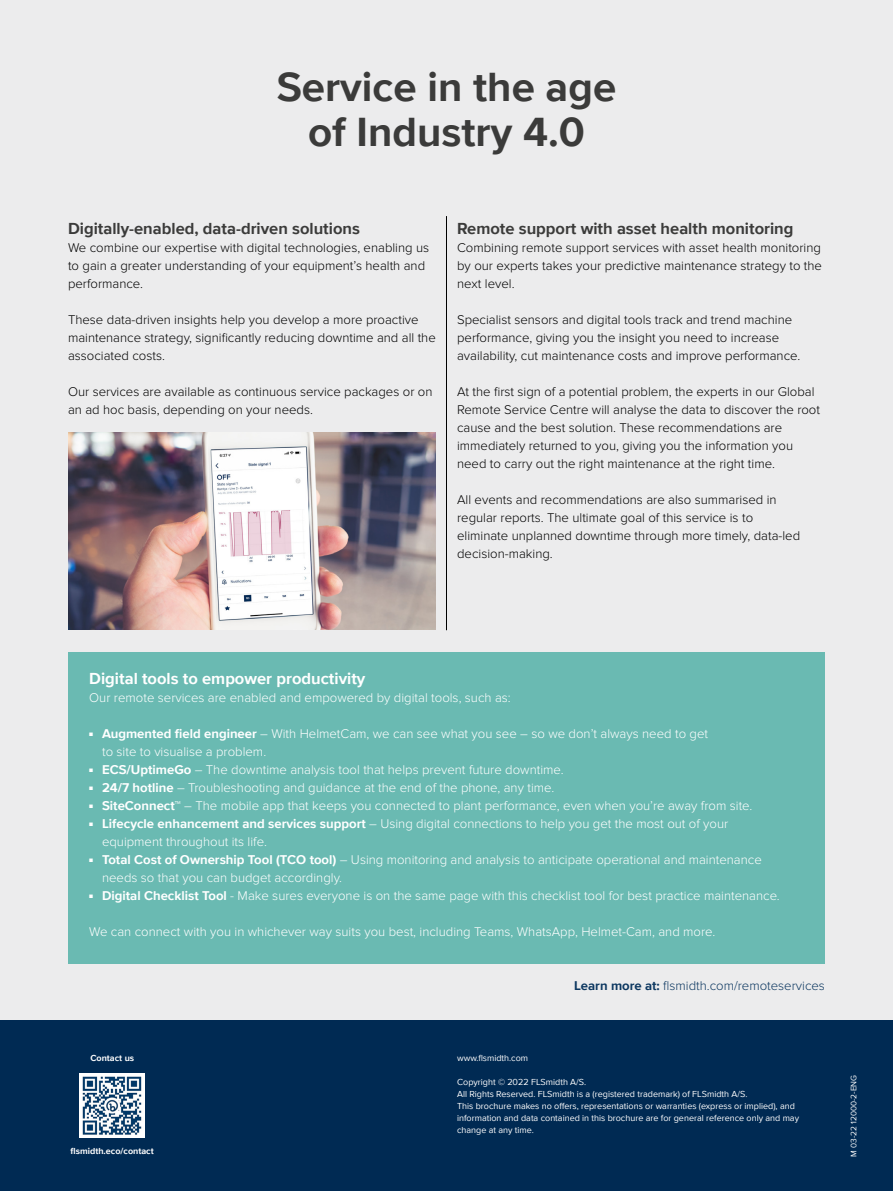
<style>
.page{position:relative;width:893px;height:1191px;background:#ececed}
.page>*{position:absolute;margin:0;border:0;box-sizing:border-box;transform-origin:0 0}
.t1{font:700 42px/45px "Proxima Nova";color:#3b3b3a;text-align:center}
.t2{font:700 16.5px "Proxima Nova";color:#3b3b3a}
.t3{font:700 16.5px "Proxima Nova";color:#fff}
.t4{font:300 13.2px/18px "Proxima Nova";color:#000}
.t5{font:300 13.2px/18px "Proxima Nova";color:#fff}
.t6{font:300 13.2px "Proxima Nova";color:#0c3760}
.t7{font:9px/12px "Proxima Nova";color:#fff}
.t8{font:700 9px "Proxima Nova";color:#fff}
.t9{font:8.25px "Proxima Nova";color:#fff}
.s1{font-weight:700}
</style>
<div class="page">
<img style="left:68px;top:433px;width:368px;height:196px">
<hr style="left:446px;top:216px;width:1px;height:414px;background:#000">
<div style="left:0;top:1020px;width:893px;height:171px;background:#002a53"></div>
<div style="left:68px;top:652px;width:757px;height:311px;background:#6abab2"></div>
<img style="left:80px;top:1073px;width:65px;height:64px">
<h1 class="t1" style="left:277px;top:64px;width:341px">Service in the age of Industry 4.0</h1>
<p class="t2" style="left:68px;top:216px;width:293px">Digitally-enabled, data-driven solutions</p>
<p class="t4" style="left:68px;top:239px;width:363px">We combine our expertise with digital technologies, enabling us to gain a greater understanding of your equipment’s health and performance.</p>
<p class="t4" style="left:68px;top:311px;width:369px">These data-driven insights help you develop a more proactive maintenance strategy, significantly reducing downtime and all the associated costs.</p>
<p class="t4" style="left:68px;top:383px;width:366px">Our services are available as continuous service packages or on an ad hoc basis, depending on your needs.</p>
<p class="t2" style="left:457px;top:216px;width:338px">Remote support with asset health monitoring</p>
<p class="t4" style="left:457px;top:239px;width:366px;text-align:justify">Combining remote support services with asset health monitoring by our experts takes your predictive maintenance strategy to the next level.</p>
<p class="t4" style="left:457px;top:311px;width:345px">Specialist sensors and digital tools track and trend machine performance, giving you the insight you need to increase availability, cut maintenance costs and improve performance.</p>
<p class="t4" style="left:457px;top:383px;width:364px">At the first sign of a potential problem, the experts in our Global Remote Service Centre will analyse the data to discover the root cause and the best solution. These recommendations are immediately returned to you, giving you the information you need to carry out the right maintenance at the right time.</p>
<p class="t4" style="left:457px;top:491px;width:345px">All events and recommendations are also summarised in regular reports. The ultimate goal of this service is to eliminate unplanned downtime through more timely, data-led decision-making.</p>
<p class="t3" style="left:89px;top:666px;width:278px">Digital tools to empower productivity</p>
<p class="t5" style="left:89px;top:689px;width:423px">Our remote services are enabled and empowered by digital tools, such as:</p>
<p class="t5" style="left:102px;top:725px;width:608px;text-indent:-13px"><sup>■</sup> <span class="s1">Augmented field engineer</span> – With HelmetCam, we can see what you see – so we don’t always need to get to site to visualise a problem.</p>
<p class="t5" style="left:89px;top:761px;width:476px"><sup>■</sup> <span class="s1">ECS/UptimeGo</span> – The downtime analysis tool that helps prevent future downtime.</p>
<p class="t5" style="left:89px;top:779px;width:467px"><sup>■</sup> <span class="s1">24/7 hotline</span> – Troubleshooting and guidance at the end of the phone, any time.</p>
<p class="t5" style="left:89px;top:797px;width:665px"><sup>■</sup> <span class="s1">SiteConnect™</span> – The mobile app that keeps you connected to plant performance, even when you’re away from site.</p>
<p class="t5" style="left:102px;top:815px;width:628px;text-indent:-13px"><sup>■</sup> <span class="s1">Lifecycle enhancement and services support</span> – Using digital connections to help you get the most out of your equipment throughout its life.</p>
<p class="t5" style="left:102px;top:851px;width:661px;text-indent:-13px"><sup>■</sup> <span class="s1">Total Cost of Ownership Tool (TCO tool)</span> – Using monitoring and analysis to anticipate operational and maintenance needs so that you can budget accordingly.</p>
<p class="t5" style="left:89px;top:887px;width:692px"><sup>■</sup> <span class="s1">Digital Checklist Tool</span> - Make sures everyone is on the same page with this checklist tool for best practice maintenance.</p>
<p class="t5" style="left:89px;top:923px;width:628px">We can connect with you in whichever way suits you best, including Teams, WhatsApp, Helmet-Cam, and more.</p>
<p class="t8" style="left:90px;top:1051px;width:45px">Contact us</p>
<p class="t8" style="left:71px;top:1144px;width:85px">flsmidth.eco/contact</p>
<p class="t7" style="left:457px;top:1051px;width:73px">www.flsmidth.com</p>
<p class="t6" style="left:574px;top:978px;width:252px"><span class="s1">Learn more at:</span> flsmidth.com/remoteservices</p>
<p class="t7" style="left:457px;top:1076px;width:343px">Copyright © 2022 FLSmidth A/S.<br>All Rights Reserved. FLSmidth is a (registered trademark) of FLSmidth A/S.<br>This brochure makes no offers, representations or warranties (express or implied), and information and data contained in this brochure are for general reference only and may change at any time.</p>
<p class="t9" style="left:847px;top:1156px;width:83px;rotate:-90deg">M 03-22 12000-2-ENG</p>
</div>
